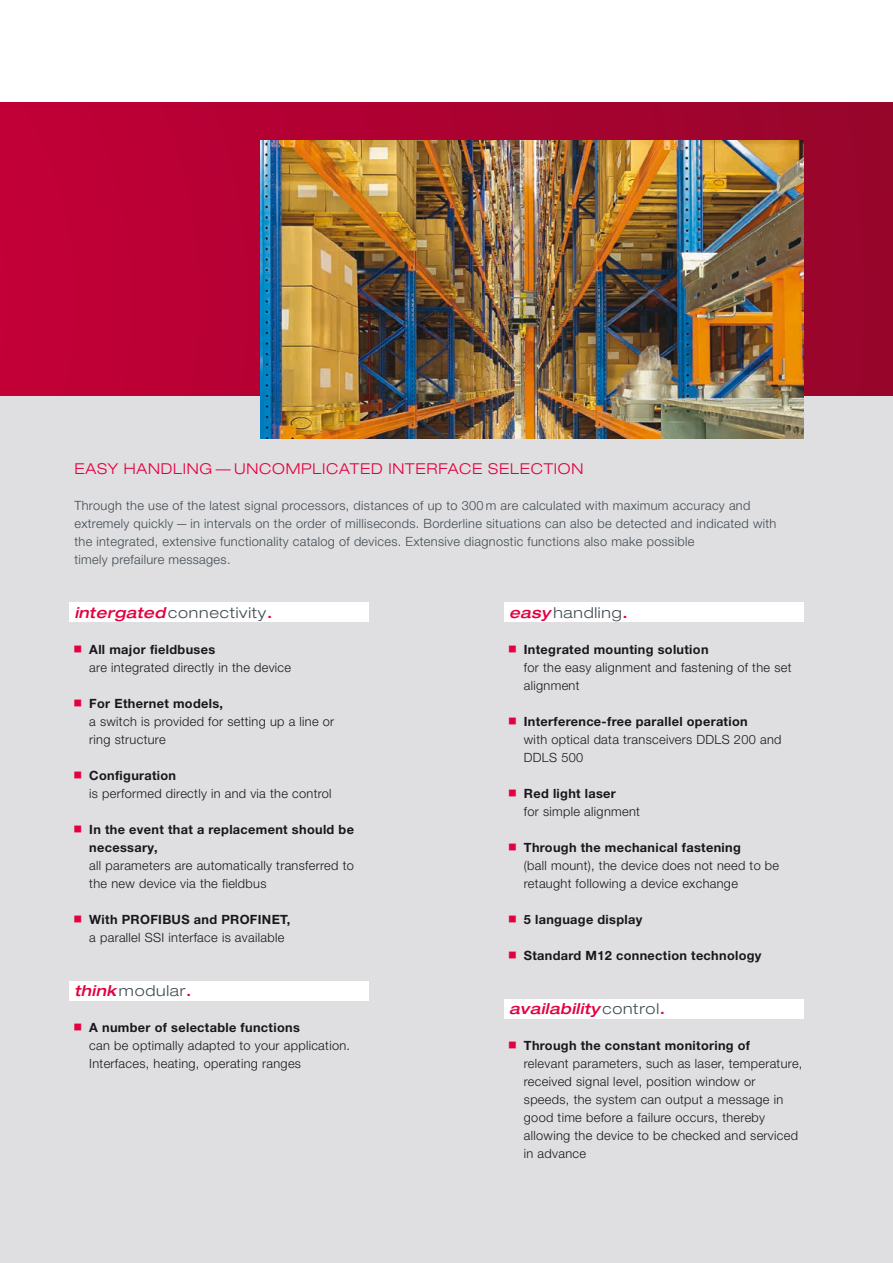
<style>
.page{position:relative;width:893px;height:1263px;background:#fff}
.page>*{position:absolute;margin:0;border:0;box-sizing:border-box;transform-origin:0 0}
.t1{font:300 expanded 15px "Helvetica Neue LT Pro";letter-spacing:.05em;color:#3f4b53}
.t2{font:300 expanded 15px "Helvetica Neue LT Pro";letter-spacing:.05em;color:#e30040}
.t3{font:italic 500 expanded 15px "Helvetica Neue LT Pro";letter-spacing:.025em;color:#e30040}
.t4{font:300 12.75px/18px "Helvetica Neue LT Pro";letter-spacing:.025em;color:#1a171c}
.t5{font:700 12.75px/18px "Helvetica Neue LT Pro";letter-spacing:.025em;color:#1a171c}
.t6{font:300 12.75px/18px "Helvetica Neue LT Pro";letter-spacing:.025em;color:#3f4b53}
.s1{font-weight:500;font-style:italic;color:#e30040}
.s2{font-weight:500;color:#e30040}
.s3{font-weight:300;font-style:normal;color:#3f4b53}
.s4{font-style:normal}
</style>
<div class="page">
<div style="left:0;top:395px;width:893px;height:868px;background:#dfdee0"></div>
<div style="left:0;top:102px;width:893px;height:293px;background:linear-gradient(to right,#c20038,#96052b)"></div>
<img style="left:261px;top:140px;width:542px;height:298px">
<div style="left:69px;top:602px;width:300px;height:20px;background:#fff"></div>
<div style="left:69px;top:981px;width:300px;height:20px;background:#fff"></div>
<div style="left:504px;top:602px;width:299px;height:20px;background:#fff"></div>
<div style="left:504px;top:999px;width:299px;height:20px;background:#fff"></div>
<p class="t2" style="left:74px;top:460px;width:510px">EASY HANDLING — UNCOMPLICATED INTERFACE SELECTION</p>
<p class="t6" style="left:74px;top:496px;width:703px">Through the use of the latest signal processors, distances of up to 300 m are calculated with maximum accuracy and extremely quickly — in intervals on the order of milliseconds. Borderline situations can also be detected and indicated with the integrated, extensive functionality catalog of devices. Extensive diagnostic functions also make possible<br>timely prefailure messages.</p>
<p class="t1" style="left:74px;top:604px;width:199px"><span class="s1">intergated</span> connectivity<span class="s2">.</span></p>
<p class="t5" style="left:89px;top:640px;width:127px">All major fieldbuses</p>
<p class="t4" style="left:89px;top:658px;width:203px">are integrated directly in the device</p>
<p class="t5" style="left:89px;top:694px;width:135px">For Ethernet models,</p>
<p class="t4" style="left:89px;top:712px;width:246px">a switch is provided for setting up a line or ring structure</p>
<p class="t5" style="left:89px;top:766px;width:88px">Configuration</p>
<p class="t4" style="left:89px;top:784px;width:244px">is performed directly in and via the control</p>
<p class="t5" style="left:89px;top:820px;width:266px">In the event that a replacement should be necessary,</p>
<p class="t4" style="left:89px;top:856px;width:266px">all parameters are automatically transferred to the new device via the fieldbus</p>
<p class="t5" style="left:89px;top:910px;width:203px">With PROFIBUS and PROFINET,</p>
<p class="t4" style="left:89px;top:928px;width:196px">a parallel SSI interface is available</p>
<p class="t1" style="left:74px;top:982px;width:118px"><span class="s1">think</span> modular<span class="s2">.</span></p>
<p class="t5" style="left:89px;top:1018px;width:212px">A number of selectable functions</p>
<p class="t4" style="left:89px;top:1036px;width:262px">can be optimally adapted to your application.<br>Interfaces, heating, operating ranges</p>
<p class="t1" style="left:509px;top:604px;width:120px"><span class="s1">easy</span> handling<span class="s2">.</span></p>
<p class="t5" style="left:524px;top:640px;width:186px">Integrated mounting solution</p>
<p class="t4" style="left:524px;top:658px;width:269px">for the easy alignment and fastening of the set alignment</p>
<p class="t5" style="left:524px;top:712px;width:225px">Interference-free parallel operation</p>
<p class="t4" style="left:524px;top:730px;width:259px">with optical data transceivers DDLS 200 and<br>DDLS 500</p>
<p class="t5" style="left:524px;top:784px;width:94px">Red light laser</p>
<p class="t4" style="left:524px;top:802px;width:118px">for simple alignment</p>
<p class="t5" style="left:524px;top:838px;width:218px">Through the mechanical fastening</p>
<p class="t4" style="left:524px;top:856px;width:257px">(ball mount), the device does not need to be retaught following a device exchange</p>
<p class="t5" style="left:524px;top:910px;width:120px">5 language display</p>
<p class="t5" style="left:524px;top:946px;width:239px">Standard M12 connection technology</p>
<p class="t3" style="left:509px;top:999px;width:158px">availability <span class="s3">control</span><span class="s4">.</span></p>
<p class="t5" style="left:524px;top:1036px;width:228px">Through the constant monitoring of</p>
<p class="t4" style="left:524px;top:1054px;width:280px">relevant parameters, such as laser, temperature, received signal level, position window or speeds, the system can output a message in good time before a failure occurs, thereby allowing the device to be checked and serviced in advance</p>
</div>
